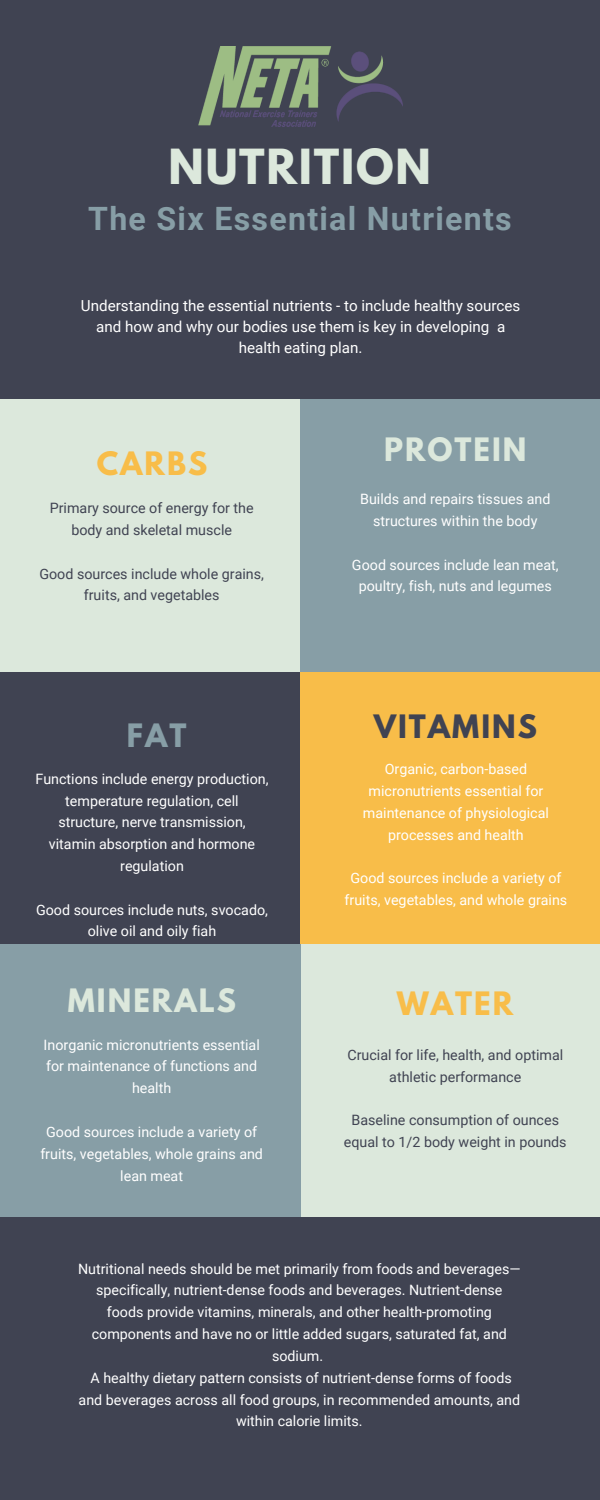
<style>
.page{position:relative;width:600px;height:1500px;background:#404352}
.page>*{position:absolute;margin:0;border:0;box-sizing:border-box;transform-origin:0 0}
.t1{font:700 42.9px "League Spartan";letter-spacing:.04em;color:#dce8dc}
.t2{font:700 32.2px "Roboto";letter-spacing:.04em;color:#879ea6}
.t3{font:700 28.6px "League Spartan";letter-spacing:.07em;color:#dce8dc}
.t4{font:700 28.6px "League Spartan";letter-spacing:.07em;color:#f8bd49}
.t5{font:700 28.6px "League Spartan";letter-spacing:.07em;color:#404352}
.t6{font:700 28.6px "League Spartan";color:#879ea6}
.t7{font:15.2px/21.1px "Roboto";color:#fff;text-align:center}
.t8{font:14.3px/21.8px "Roboto";color:#fff;text-align:center}
.t9{font:14.3px/21.8px "Roboto";color:#404352;text-align:center}
</style>
<div class="page">
<div style="left:301px;top:672px;width:299px;height:273px;background:#f8bd49"></div>
<div style="left:0;top:399px;width:574px;height:273px;background:#dce8dc"></div>
<div style="left:169px;top:944px;width:431px;height:273px;background:#dce8dc"></div>
<div style="left:301px;top:399px;width:299px;height:273px;background:#879ea6"></div>
<div style="left:0;top:944px;width:301px;height:273px;background:#879ea6"></div>
<img style="left:198px;top:47px;width:204px;height:80px">
<p class="t1" style="left:169px;top:146px;width:264px">NUTRITION</p>
<p class="t2" style="left:88px;top:200px;width:425px">The Six Essential Nutrients</p>
<p class="t7" style="left:81px;top:295px;width:441px">Understanding the essential nutrients - to include healthy sources and how and why our bodies use them is key in developing a health eating plan.</p>
<p class="t4" style="left:97px;top:449px;width:112px">CARBS</p>
<p class="t9" style="left:50px;top:497px;width:205px">Primary source of energy for the body and skeletal muscle</p>
<p class="t9" style="left:39px;top:563px;width:226px">Good sources include whole grains, fruits, and vegetables</p>
<p class="t6" style="left:127px;top:721px;width:61px">FAT</p>
<p class="t8" style="left:36px;top:768px;width:235px">Functions include energy production, temperature regulation, cell structure, nerve transmission, vitamin absorption and hormone regulation</p>
<p class="t8" style="left:36px;top:899px;width:233px">Good sources include nuts, svocado, olive oil and oily fiah</p>
<p class="t3" style="left:384px;top:435px;width:144px">PROTEIN</p>
<p class="t8" style="left:360px;top:488px;width:192px">Builds and repairs tissues and structures within the body</p>
<p class="t8" style="left:352px;top:554px;width:208px">Good sources include lean meat, poultry, fish, nuts and legumes</p>
<p class="t5" style="left:374px;top:712px;width:165px">VITAMINS</p>
<p class="t8" style="left:363px;top:758px;width:188px">Organic, carbon-based micronutrients essential for maintenance of physiological processes and health</p>
<p class="t8" style="left:345px;top:868px;width:224px">Good sources include a variety of fruits, vegetables, and whole grains</p>
<p class="t3" style="left:68px;top:986px;width:170px">MINERALS</p>
<p class="t4" style="left:397px;top:989px;width:118px">WATER</p>
<p class="t8" style="left:44px;top:1034px;width:218px">Inorganic micronutrients essential for maintenance of functions and health</p>
<p class="t8" style="left:40px;top:1121px;width:224px">Good sources include a variety of fruits, vegetables, whole grains and lean meat</p>
<p class="t9" style="left:347px;top:1044px;width:217px">Crucial for life, health, and optimal athletic performance</p>
<p class="t9" style="left:344px;top:1110px;width:224px">Baseline consumption of ounces equal to 1/2 body weight in pounds</p>
<p class="t8" style="left:78px;top:1258px;width:444px">Nutritional needs should be met primarily from foods and beverages— specifically, nutrient-dense foods and beverages. Nutrient-dense foods provide vitamins, minerals, and other health-promoting components and have no or little added sugars, saturated fat, and sodium.</p>
<p class="t8" style="left:79px;top:1367px;width:443px">A healthy dietary pattern consists of nutrient-dense forms of foods and beverages across all food groups, in recommended amounts, and within calorie limits.</p>
</div>
